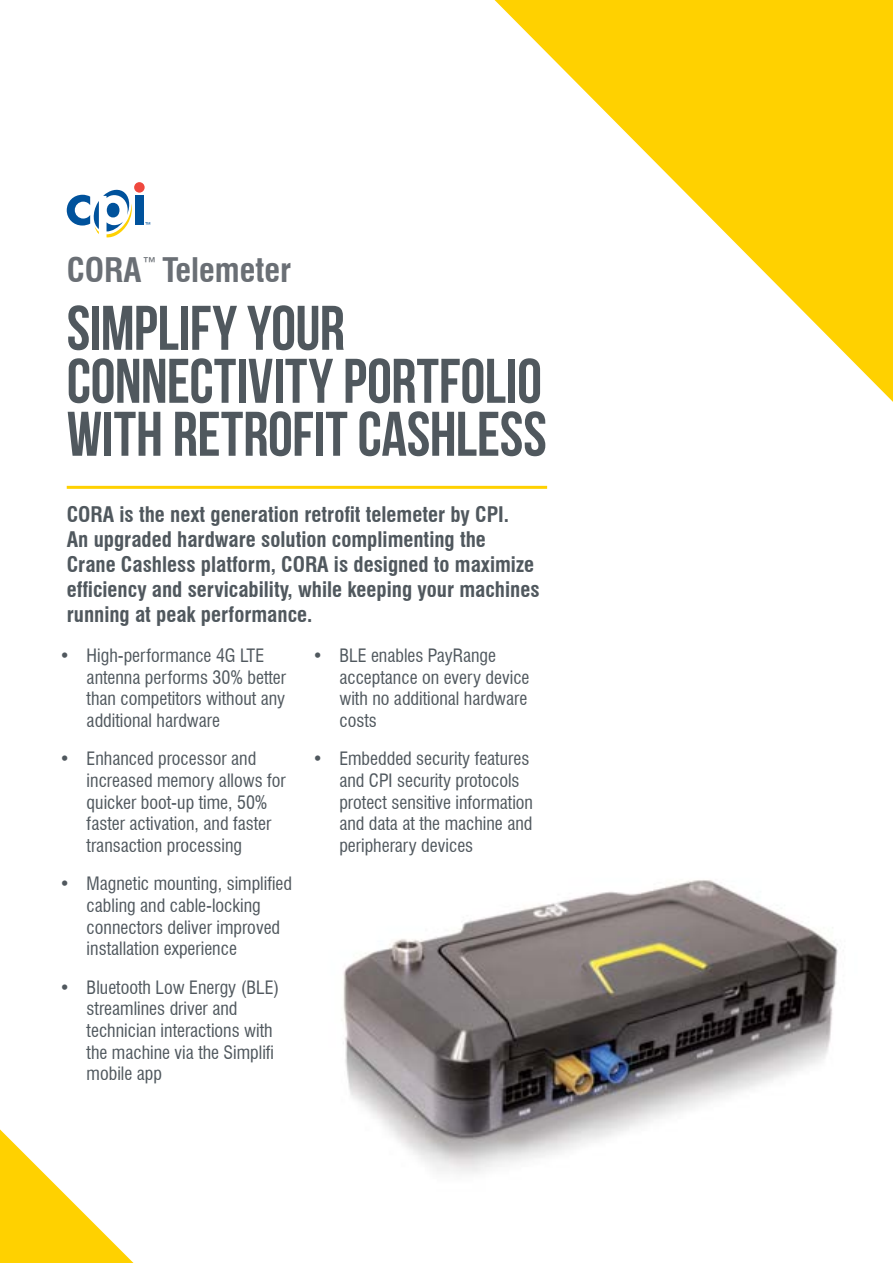
<style>
.page{position:relative;width:893px;height:1263px;background:#fff}
.page>*{position:absolute;margin:0;border:0;box-sizing:border-box;transform-origin:0 0}
.t1{font:700 62.85px/52.9px "Bebas Neue";letter-spacing:-.005em;color:#50585e}
.t2{font:700 condensed 33.15px "Swiss 721 BT";color:#6a6f75}
.t3{font:700 condensed 21px/25.2px "Swiss 721 BT";color:#50585e}
.t4{font:condensed 18px/21.6px "Swiss 721 BT";color:#50585e}
</style>
<div class="page">
<img style="left:341px;top:880px;width:497px;height:293px">
<svg style="left:495px;top:0;width:398px;height:402px"></svg>
<hr style="left:67px;top:486px;width:480px;height:3px;background:#ffd100">
<div style="left:134px;top:182px;width:11px;height:11px;background:#ef483e;border-radius:50%"></div>
<div style="left:135px;top:195px;width:8px;height:30px;background:#00529c"></div>
<svg style="left:145px;top:222px;width:5px;height:3px"></svg>
<svg style="left:67px;top:189px;width:65px;height:49px"></svg>
<svg style="left:0;top:1129px;width:133px;height:134px"></svg>
<h2 class="t2" style="left:67px;top:250px;width:226px">CORA<sup>™</sup> Telemeter</h2>
<h1 class="t1" style="left:67px;top:301px;width:482px">SIMPLIFY YOUR<br>CONNECTIVITY PORTFOLIO<br>WITH RETROFIT CASHLESS</h1>
<p class="t3" style="left:67px;top:501px;width:474px">CORA is the next generation retrofit telemeter by CPI.<br>An upgraded hardware solution complimenting the Crane Cashless platform, CORA is designed to maximize efficiency and servicability, while keeping your machines running at peak performance.</p>
<p class="t4" style="left:87px;top:645px;width:201px;text-indent:-27px">• High-performance 4G LTE antenna performs 30% better than competitors without any additional hardware</p>
<p class="t4" style="left:87px;top:748px;width:201px;text-indent:-27px">• Enhanced processor and increased memory allows for quicker boot-up time, 50% faster activation, and faster transaction processing</p>
<p class="t4" style="left:87px;top:873px;width:207px;text-indent:-27px">• Magnetic mounting, simplified cabling and cable-locking connectors deliver improved installation experience</p>
<p class="t4" style="left:87px;top:976px;width:194px;text-indent:-27px">• Bluetooth Low Energy (BLE) streamlines driver and technician interactions with the machine via the Simplifi mobile app</p>
<p class="t4" style="left:339px;top:645px;width:192px;text-indent:-27px">• BLE enables PayRange acceptance on every device with no additional hardware costs</p>
<p class="t4" style="left:339px;top:748px;width:195px;text-indent:-27px">• Embedded security features and CPI security protocols protect sensitive information and data at the machine and peripherary devices</p>
</div>
